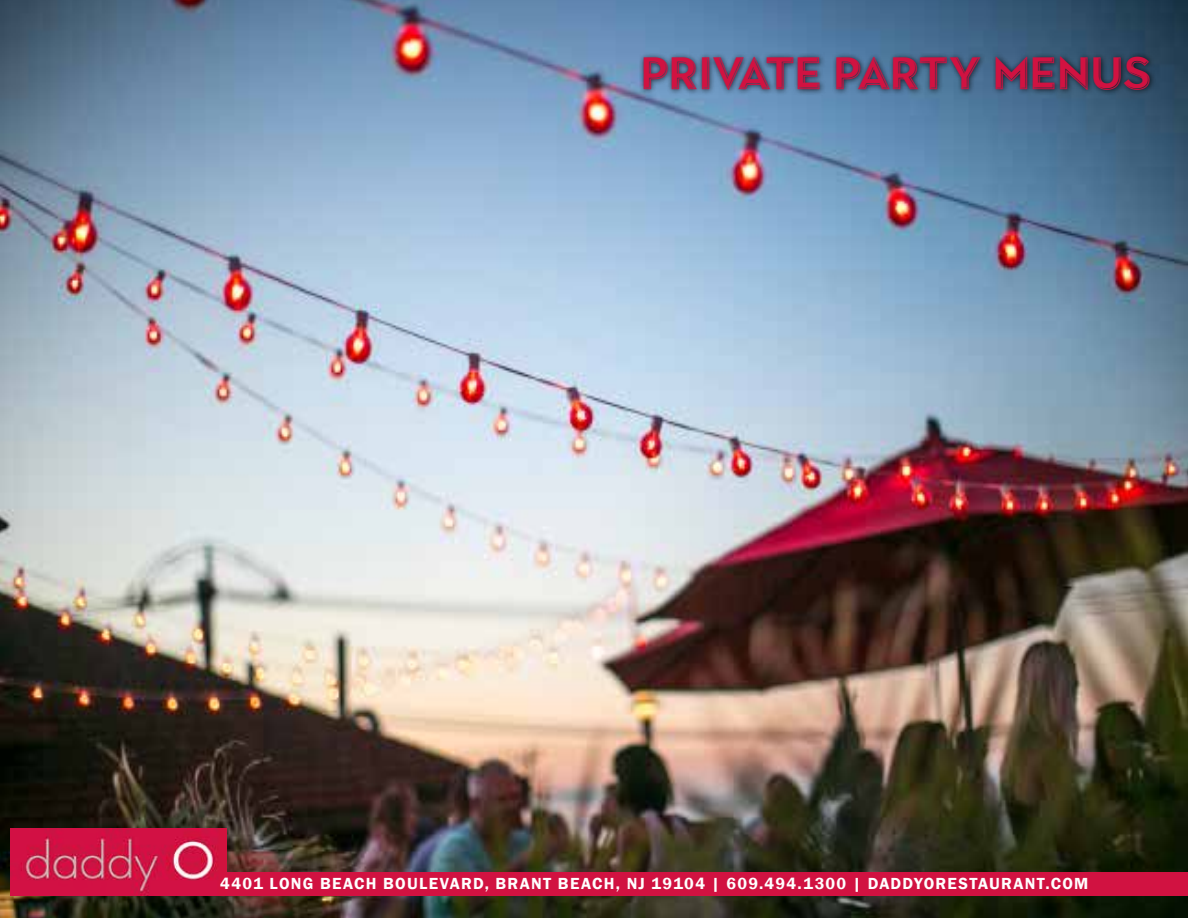
<style>
.page{position:relative;width:1188px;height:918px;background:#fff}
.page>*{position:absolute;margin:0;border:0;box-sizing:border-box;transform-origin:0 0}
.t1{font:700 45px "Town 22 Emboss";letter-spacing:.01em;color:#d11241}
.t2{font:600 16.5px "Franklin Gothic";letter-spacing:.08em;color:#fff}
.t3{font:16.5px "Gadugi";letter-spacing:-.01em;color:#fff}
</style>
<div class="page">
<img style="left:0;top:0;width:1188px;height:918px">
<div style="left:190px;top:872px;width:998px;height:23px;background:#d11241"></div>
<img style="left:10px;top:828px;width:216px;height:67px">
<div style="left:639px;top:51px;width:518px;height:45px;background:#000;opacity:.75"></div>
<h1 class="t1" style="left:641px;top:47px;width:511px">PRIVATE PARTY MENUS</h1>
<p class="t3" style="left:1030px;top:872px;width:91px">Page 1 of 13</p>
<p class="t2" style="left:220px;top:873px;width:870px">4401 LONG BEACH BOULEVARD, BRANT BEACH, NJ 19104 | 609.494.1300 | DADDYORESTAURANT.COM</p>
</div>
